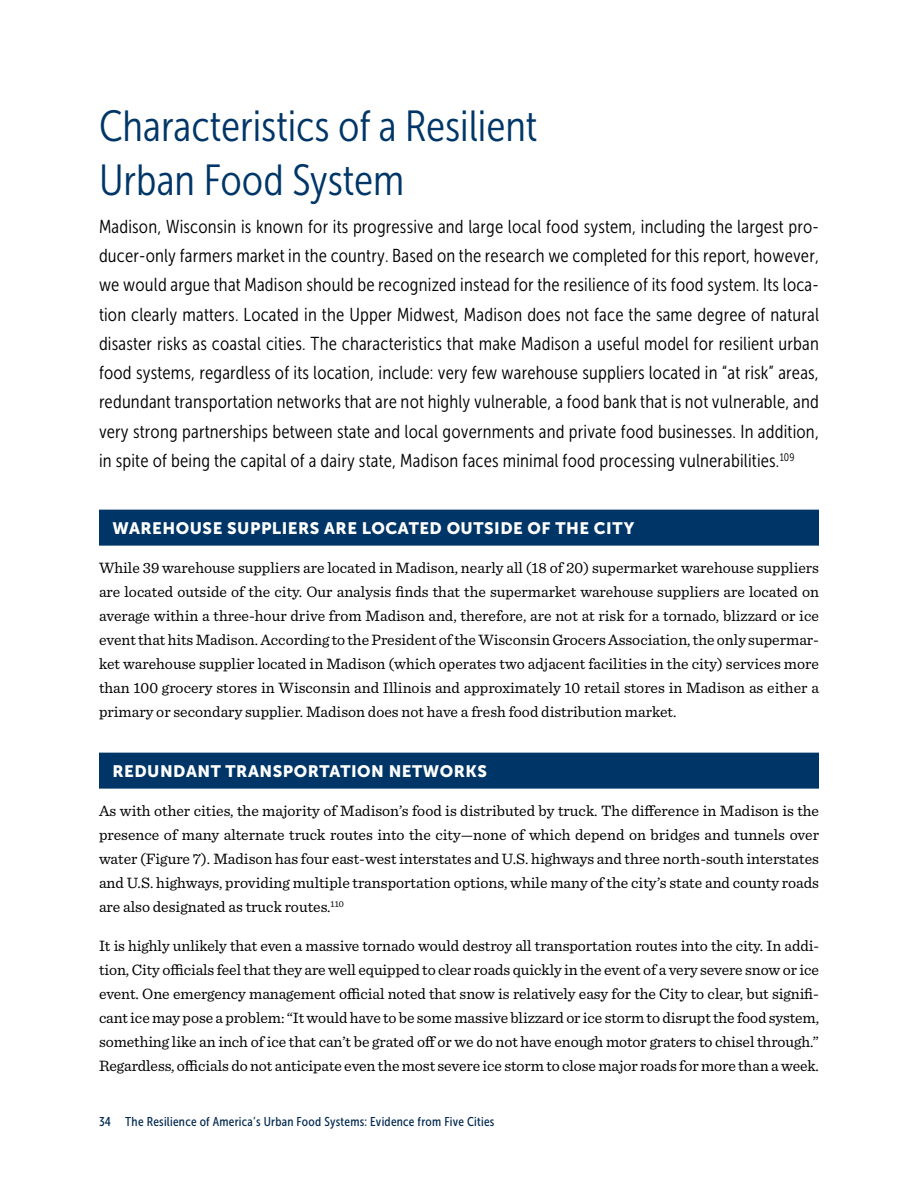
<style>
.page{position:relative;width:918px;height:1188px;background:#fff}
.page>*{position:absolute;margin:0;border:0;box-sizing:border-box;transform-origin:0 0}
.t1{font:43.5px/54px "Museo Sans Cond 300";color:#003667}
.t2{font:18.75px/29.2px "Museo Sans Cond 300";letter-spacing:.01em;color:#000;text-align:justify}
.t3{font:16.5px "Museo Sans 900";letter-spacing:.03em;color:#fff}
.t4{font:15.75px/24px "Sentinel";color:#000;text-align:justify}
.t5{font:12.75px "Museo Sans Cond 500";letter-spacing:.02em;color:#022951}
</style>
<div class="page">
<div style="left:99px;top:510px;width:720px;height:36px;background:#003667"></div>
<div style="left:99px;top:753px;width:720px;height:36px;background:#003667"></div>
<h1 class="t1" style="left:99px;top:99px;width:440px">Characteristics of a Resilient<br>Urban Food System</h1>
<p class="t2" style="left:99px;top:212px;width:722px">Madison, Wisconsin is known for its progressive and large local food system, including the largest pro&shy;ducer-only farmers market in the country. Based on the research we completed for this report, however, we would argue that Madison should be recognized instead for the resilience of its food system. Its loca&shy;tion clearly matters. Located in the Upper Midwest, Madison does not face the same degree of natural disaster risks as coastal cities. The characteristics that make Madison a useful model for resilient urban food systems, regardless of its location, include: very few warehouse suppliers located in “at risk” areas, redundant transportation networks that are not highly vulnerable, a food bank that is not vulnerable, and very strong partnerships between state and local governments and private food businesses. In addition, in spite of being the capital of a dairy state, Madison faces minimal food processing vulnerabilities.<sup>109</sup></p>
<p class="t3" style="left:112px;top:519px;width:523px">WAREHOUSE SUPPLIERS ARE LOCATED OUTSIDE OF THE CITY</p>
<p class="t4" style="left:99px;top:555px;width:722px">While 39 warehouse suppliers are located in Madison, nearly all (18 of 20) supermarket warehouse suppliers are located outside of the city. Our analysis finds that the supermarket warehouse suppliers are located on average within a three-hour drive from Madison and, therefore, are not at risk for a tornado, blizzard or ice event that hits Madison. According to the President of the Wisconsin Grocers Association, the only supermar&shy;ket warehouse supplier located in Madison (which operates two adjacent facilities in the city) services more than 100 grocery stores in Wisconsin and Illinois and approximately 10 retail stores in Madison as either a primary or secondary supplier. Madison does not have a fresh food distribution market.</p>
<p class="t3" style="left:112px;top:762px;width:376px">REDUNDANT TRANSPORTATION NETWORKS</p>
<p class="t4" style="left:99px;top:798px;width:722px">As with other cities, the majority of Madison’s food is distributed by truck. The difference in Madison is the presence of many alternate truck routes into the city—none of which depend on bridges and tunnels over water (Figure 7). Madison has four east-west interstates and U.S. highways and three north-south interstates and U.S. highways, providing multiple transportation options, while many of the city’s state and county roads are also designated as truck routes.<sup>110</sup></p>
<p class="t4" style="left:99px;top:933px;width:722px">It is highly unlikely that even a massive tornado would destroy all transportation routes into the city. In addi&shy;tion, City officials feel that they are well equipped to clear roads quickly in the event of a very severe snow or ice event. One emergency management official noted that snow is relatively easy for the City to clear, but signifi&shy;cant ice may pose a problem: “It would have to be some massive blizzard or ice storm to disrupt the food system, something like an inch of ice that can’t be grated off or we do not have enough motor graters to chisel through.” Regardless, officials do not anticipate even the most severe ice storm to close major roads for more than a week.</p>
<p class="t5" style="left:99px;top:1114px;width:397px">34 The Resilience of America’s Urban Food Systems: Evidence from Five Cities</p>
</div>
